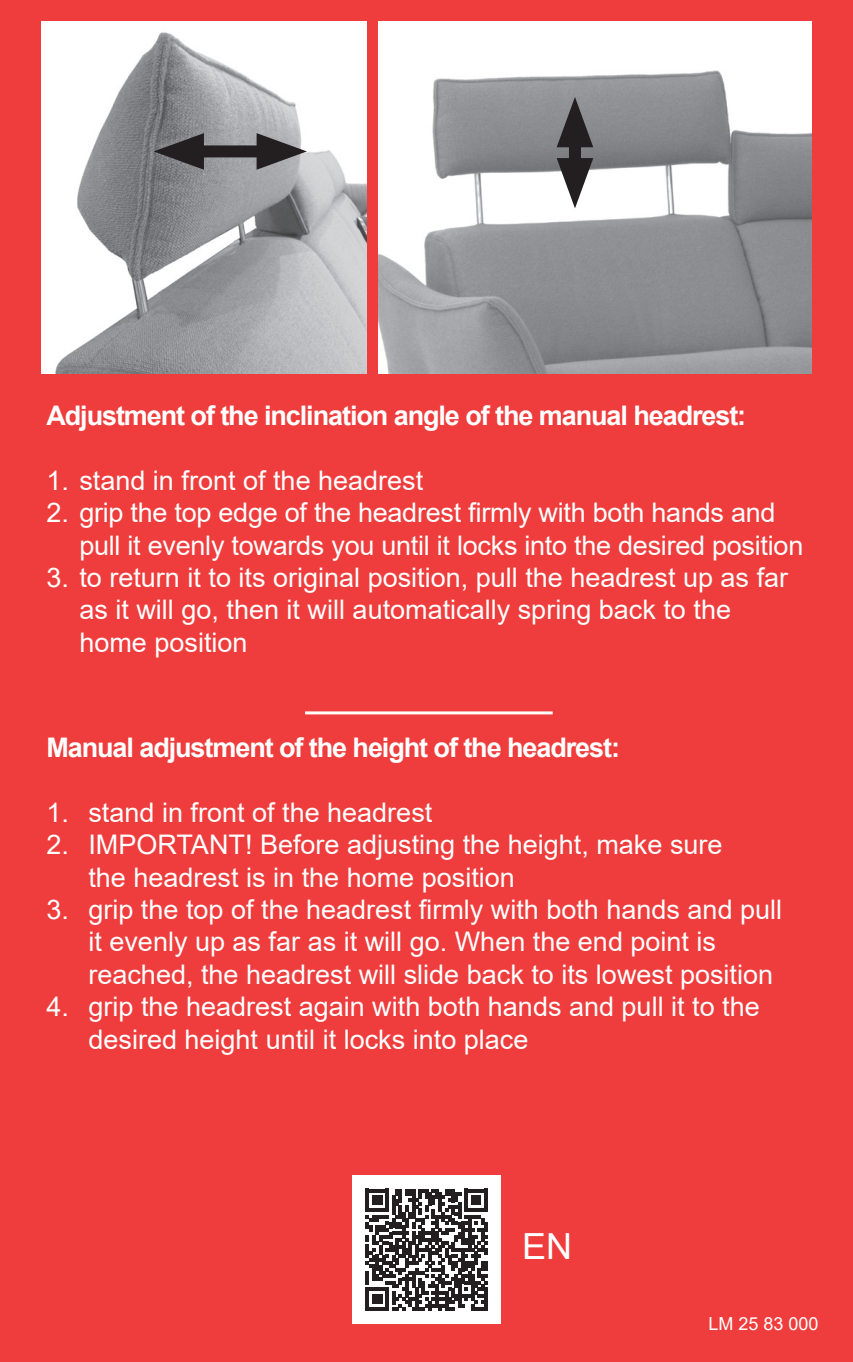
<style>
.page{position:relative;width:853px;height:1362px;background:#fff}
.page>*{position:absolute;margin:0;border:0;box-sizing:border-box;transform-origin:0 0}
.t1{font:36px "Arial";color:#fff}
.t2{font:27px/32.4px "Arial";color:#fff}
.t3{font:700 27px "Arial";letter-spacing:-.04em;color:#fff}
.t4{font:18px "Arial";color:#fff}
</style>
<div class="page">
<div style="left:0;top:0;width:852px;height:1362px;background:#ee3d3c"></div>
<img style="left:378px;top:22px;width:433px;height:352px">
<div style="left:569px;top:126px;width:12px;height:53px;background:#231f20"></div>
<svg style="left:556px;top:97px;width:37px;height:50px;background:#59585a"></svg>
<svg style="left:556px;top:158px;width:37px;height:50px;background:#8c8a8b"></svg>
<img style="left:41px;top:22px;width:325px;height:352px">
<div style="left:183px;top:145px;width:94px;height:12px;background:#231f20"></div>
<svg style="left:256px;top:133px;width:51px;height:37px;background:#717072"></svg>
<svg style="left:154px;top:133px;width:50px;height:37px;background:#4f4e50"></svg>
<hr style="left:305px;top:711px;width:247px;height:3px;background:#fff">
<div style="left:352px;top:1176px;width:149px;height:148px;background:#fff"></div>
<svg style="left:366px;top:1189px;width:121px;height:121px"></svg>
<hr style="left:484px;top:1287px;width:3px;height:23px;background:#231f20">
<p class="t3" style="left:46px;top:396px;width:701px">Adjustment of the inclination angle of the manual headrest:</p>
<p class="t2" style="left:46px;top:464px;width:378px">1. stand in front of the headrest</p>
<p class="t2" style="left:79px;top:496px;width:725px;text-indent:-33px">2. grip the top edge of the headrest firmly with both hands and pull it evenly towards you until it locks into the desired position</p>
<p class="t2" style="left:79px;top:561px;width:710px;text-indent:-33px">3. to return it to its original position, pull the headrest up as far as it will go, then it will automatically spring back to the home position</p>
<p class="t3" style="left:46px;top:728px;width:575px">Manual adjustment of the height of the headrest:</p>
<p class="t2" style="left:46px;top:796px;width:387px">1. stand in front of the headrest</p>
<p class="t2" style="left:88px;top:828px;width:635px;text-indent:-42px">2. IMPORTANT! Before adjusting the height, make sure the headrest is in the home position</p>
<p class="t2" style="left:88px;top:893px;width:695px;text-indent:-42px">3. grip the top of the headrest firmly with both hands and pull it evenly up as far as it will go. When the end point is reached, the headrest will slide back to its lowest position</p>
<p class="t2" style="left:88px;top:990px;width:672px;text-indent:-42px">4. grip the headrest again with both hands and pull it to the desired height until it locks into place</p>
<h1 class="t1" style="left:522px;top:1221px;width:52px">EN</h1>
<p class="t4" style="left:708px;top:1311px;width:112px">LM 25 83 000</p>
</div>
